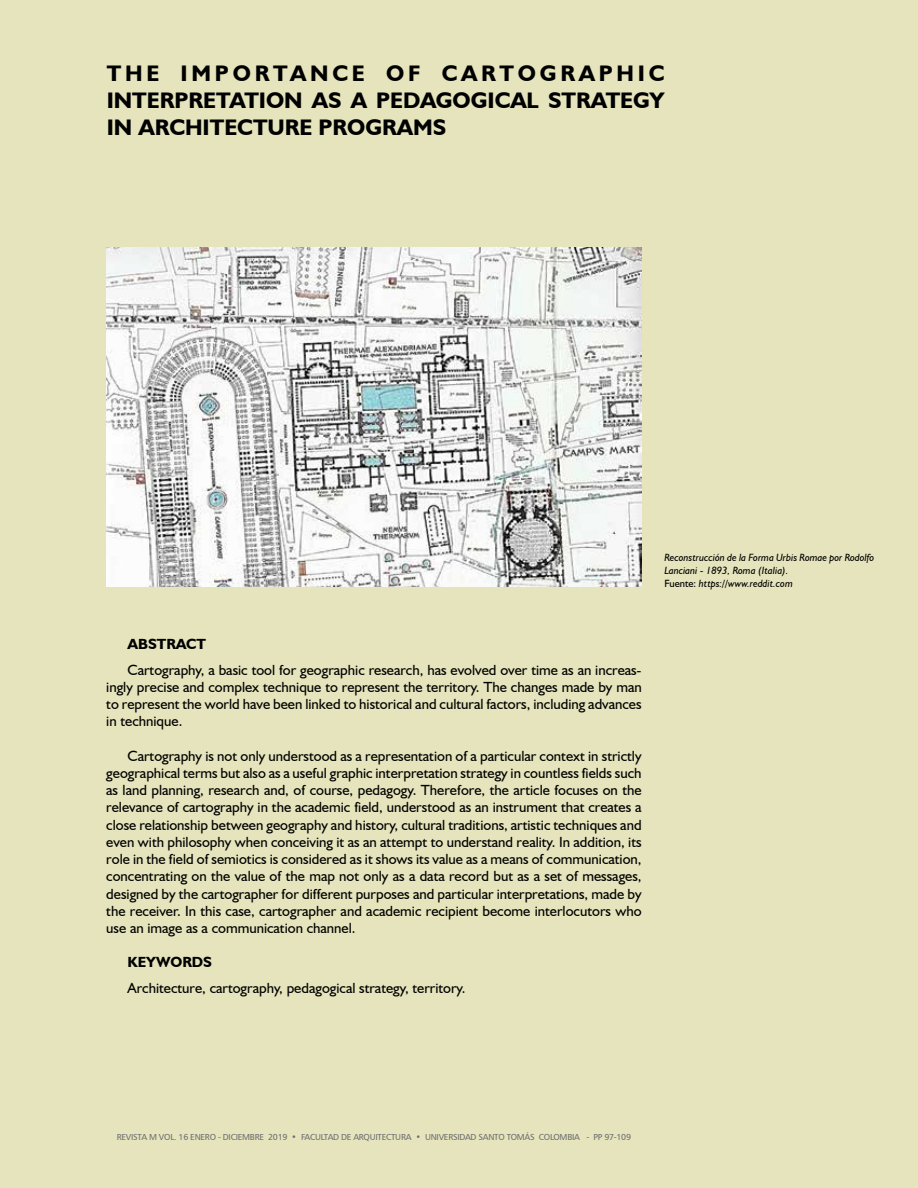
<style>
.page{position:relative;width:918px;height:1188px;background:#fff}
.page>*{position:absolute;margin:0;border:0;box-sizing:border-box;transform-origin:0 0}
.t1{font:700 22.5px/27px "Humanist 521 BT";color:#000;text-align:justify}
.t2{font:14.7px/17.2px "Humanist 521 BT";color:#000;text-align:justify}
.t3{font:700 14.7px "Humanist 521 BT";color:#000}
.t4{font:italic 10.5px/12.6px "Humanist 521 BT";color:#000}
.t5{font:8.7px "Humanist 777 BT Roman B";letter-spacing:-.03em;color:#6d6e71}
.s1{font-style:normal}
</style>
<div class="page">
<div style="left:1px;top:0;width:917px;height:1188px;background:#e5e4bc"></div>
<img style="left:106px;top:248px;width:536px;height:339px">
<h1 class="t1" style="left:107px;top:59px;width:559px">THE IMPORTANCE OF CARTOGRAPHIC INTERPRETATION AS A PEDAGOGICAL STRATEGY IN ARCHITECTURE PROGRAMS</h1>
<p class="t3" style="left:128px;top:635px;width:80px">ABSTRACT</p>
<p class="t2" style="left:106px;top:661px;width:537px;text-indent:21px">Cartography, a basic tool for geographic research, has evolved over time as an increas&shy;ingly precise and complex technique to represent the territory. The changes made by man to represent the world have been linked to historical and cultural factors, including advances in technique.</p>
<p class="t2" style="left:106px;top:747px;width:537px;text-indent:21px">Cartography is not only understood as a representation of a particular context in strictly geographical terms but also as a useful graphic interpretation strategy in countless fields such as land planning, research and, of course, pedagogy. Therefore, the article focuses on the relevance of cartography in the academic field, understood as an instrument that creates a close relationship between geography and history, cultural traditions, artistic techniques and even with philosophy when conceiving it as an attempt to understand reality. In addition, its role in the field of semiotics is considered as it shows its value as a means of communication, concentrating on the value of the map not only as a data record but as a set of messages, designed by the cartographer for different purposes and particular interpretations, made by the receiver. In this case, cartographer and academic recipient become interlocutors who use an image as a communication channel.</p>
<p class="t3" style="left:128px;top:953px;width:86px">KEYWORDS</p>
<p class="t2" style="left:128px;top:979px;width:340px">Architecture, cartography, pedagogical strategy, territory.</p>
<p class="t4" style="left:664px;top:551px;width:211px">Reconstrucción de la Forma Urbis Romae por Rodolfo<br>Lanciani - 1893, Roma (Italia).<br><span class="s1">Fuente:</span> https://www.reddit.com</p>
<p class="t5" style="left:117px;top:1132px;width:516px">REVISTA M VOL. 16 ENERO - DICIEMBRE 2019 • FACULTAD DE ARQUITECTURA • UNIVERSIDAD SANTO TOMÁS COLOMBIA - PP 97-109</p>
</div>
